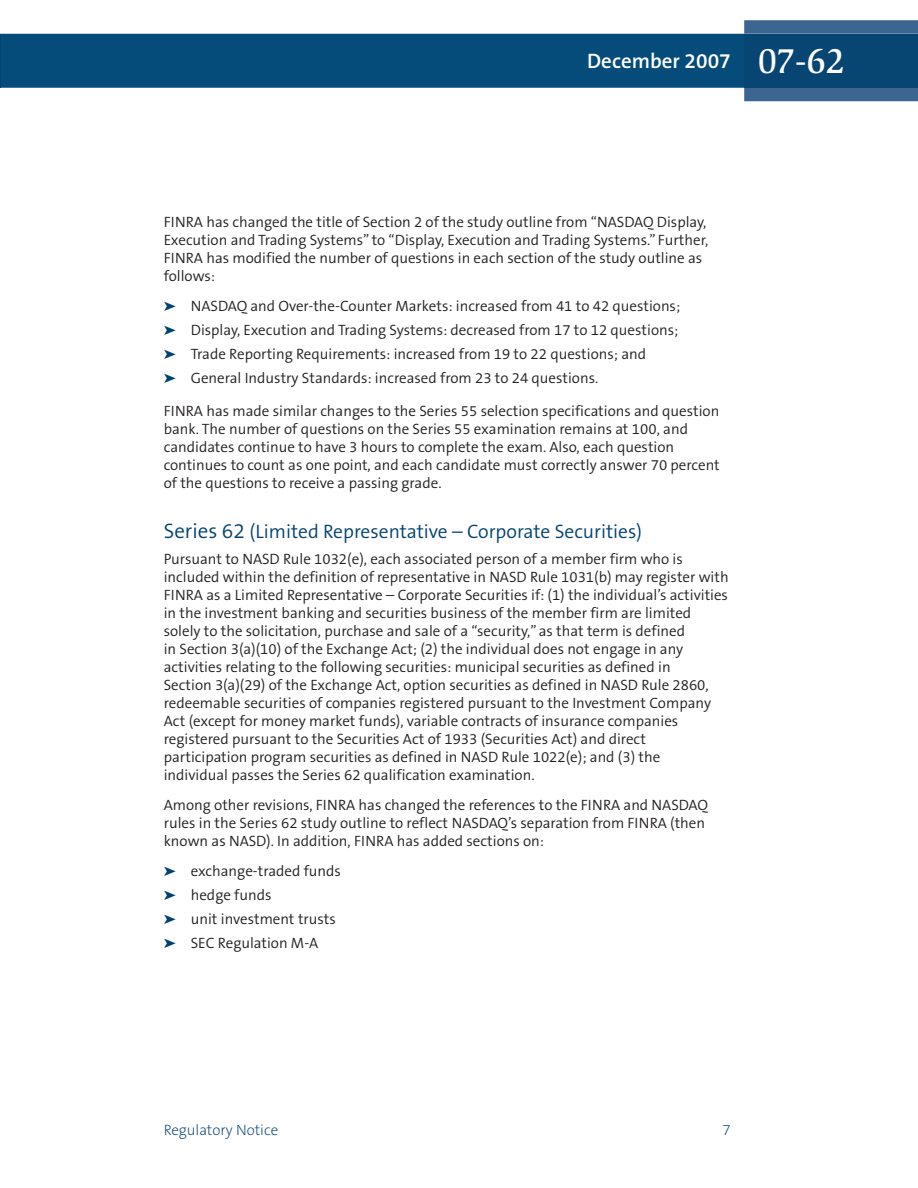
<style>
.page{position:relative;width:918px;height:1188px;background:#fff}
.page>*{position:absolute;margin:0;border:0;box-sizing:border-box;transform-origin:0 0}
.t1{font:600 21px "The Sans B6";color:#fff}
.t2{font:300 19.5px "The Sans B4";color:#004270}
.t3{font:300 15px/18px "The Sans B4";color:#231f20}
.t4{font:200 15px "The Sans B2";color:#004270}
.s1{font-family:"Slimbach LT";font-weight:500;font-size:36px}
.s2{color:#004270}
.s3{font-size:21px}
</style>
<div class="page">
<div style="left:1px;top:34px;width:743px;height:54px;background:#064c7a"></div>
<hr style="left:0;top:34px;width:1px;height:54px;background:#034371">
<svg style="left:744px;top:20px;width:174px;height:81px;background:#3f6893"></svg>
<div style="left:744px;top:34px;width:174px;height:54px;background:#074573"></div>
<h1 class="t1" style="left:587px;top:50px;width:259px">December 2007 <span class="s1">07-62</span></h1>
<p class="t3" style="left:164px;top:214px;width:546px">FINRA has changed the title of Section 2 of the study outline from “NASDAQ Display, Execution and Trading Systems” to “Display, Execution and Trading Systems.” Further, FINRA has modified the number of questions in each section of the study outline as follows:</p>
<p class="t3" style="left:164px;top:295px;width:518px;line-height:24px"><span class="s2">➤</span> NASDAQ and Over-the-Counter Markets: increased from 41 to 42 questions; <span class="s2">➤</span> Display, Execution and Trading Systems: decreased from 17 to 12 questions; <span class="s2">➤</span> Trade Reporting Requirements: increased from 19 to 22 questions; and<br><span class="s2">➤</span> General Industry Standards: increased from 23 to 24 questions.</p>
<p class="t3" style="left:164px;top:403px;width:558px">FINRA has made similar changes to the Series 55 selection specifications and question bank. The number of questions on the Series 55 examination remains at 100, and candidates continue to have 3 hours to complete the exam. Also, each question continues to count as one point, and each candidate must correctly answer 70 percent of the questions to receive a passing grade.</p>
<h2 class="t2" style="left:164px;top:521px;width:480px"><span class="s3">Series 62</span> (Limited Representative – Corporate Securities)</h2>
<p class="t3" style="left:164px;top:551px;width:566px">Pursuant to NASD Rule 1032(e), each associated person of a member firm who is included within the definition of representative in NASD Rule 1031(b) may register with FINRA as a Limited Representative – Corporate Securities if: (1) the individual’s activities in the investment banking and securities business of the member firm are limited solely to the solicitation, purchase and sale of a “security,” as that term is defined<br>in Section 3(a)(10) of the Exchange Act; (2) the individual does not engage in any activities relating to the following securities: municipal securities as defined in<br>Section 3(a)(29) of the Exchange Act, option securities as defined in NASD Rule 2860, redeemable securities of companies registered pursuant to the Investment Company Act (except for money market funds), variable contracts of insurance companies registered pursuant to the Securities Act of 1933 (Securities Act) and direct participation program securities as defined in NASD Rule 1022(e); and (3) the<br>individual passes the Series 62 qualification examination.</p>
<p class="t3" style="left:164px;top:797px;width:546px">Among other revisions, FINRA has changed the references to the FINRA and NASDAQ rules in the Series 62 study outline to reflect NASDAQ’s separation from FINRA (then known as NASD). In addition, FINRA has added sections on:</p>
<p class="t3" style="left:164px;top:860px;width:179px;line-height:24px"><span class="s2">➤</span> exchange-traded funds <span class="s2">➤</span> hedge funds<br><span class="s2">➤</span> unit investment trusts <span class="s2">➤</span> SEC Regulation M-A</p>
<p class="t4" style="left:164px;top:1122px;width:116px">Regulatory Notice</p>
<p class="t4" style="left:723px;top:1122px;width:10px">7</p>
</div>
